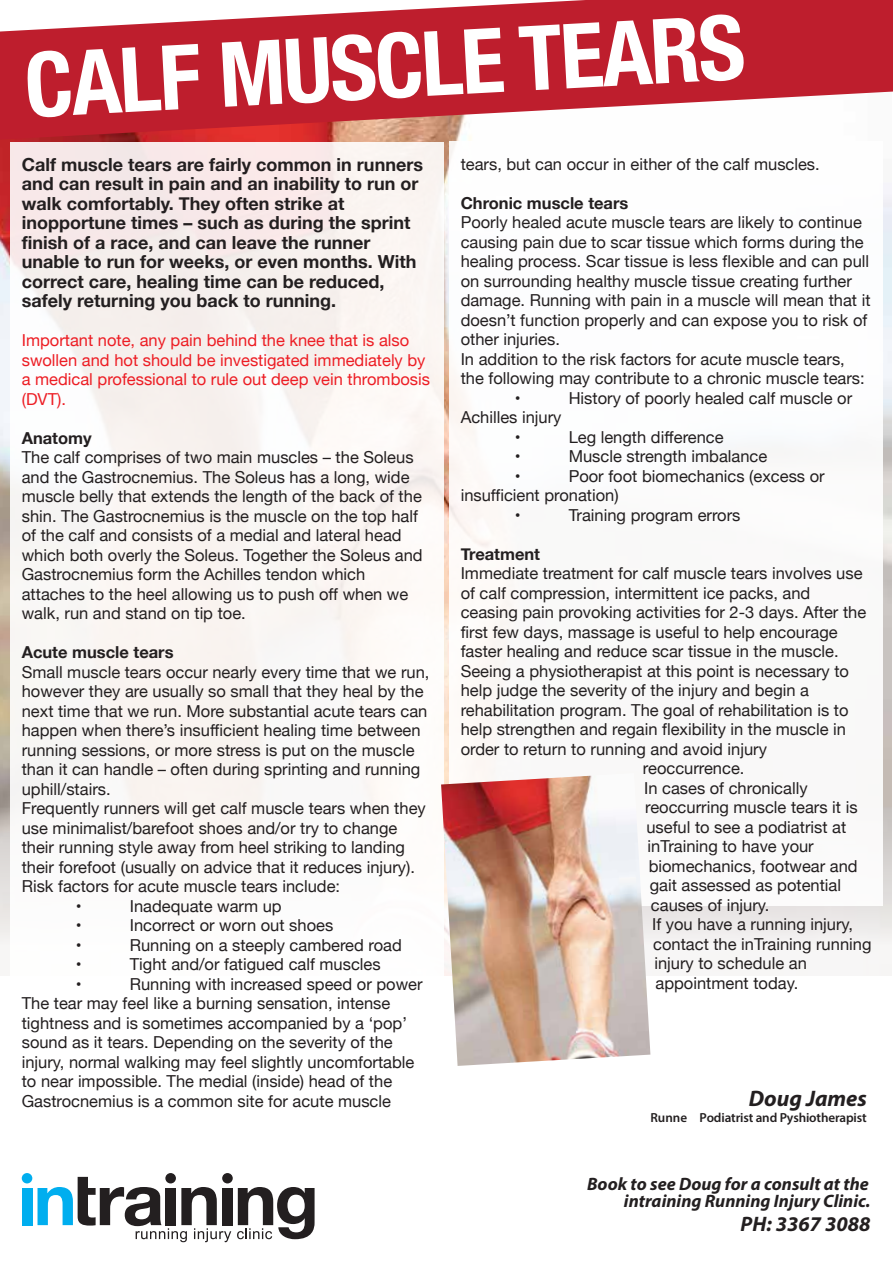
<style>
.page{position:relative;width:893px;height:1263px;background:#fff}
.page>*{position:absolute;margin:0;border:0;box-sizing:border-box;transform-origin:0 0}
.t1{font:700 condensed 90px "Helvetica Neue";color:#fff}
.t2{font:italic 700 22.5px "Myriad Pro";color:#231f20}
.t3{font:italic 700 21px "Myriad Pro";color:#231f20}
.t4{font:700 18px/19.5px "Helvetica Neue";color:#231f20}
.t5{font:italic 700 18px/16.5px "Myriad Pro";color:#231f20;text-align:right}
.t6{font:16.5px/19.5px "Helvetica Neue";color:#231f20}
.t7{font:16.5px/19.5px "Helvetica Neue";color:#ed1d24}
.t8{font:700 16.5px "Helvetica Neue";color:#231f20}
.t9{font:600 13.2px "Myriad Pro";letter-spacing:-.01em;color:#231f20}
</style>
<div class="page">
<img style="left:0;top:140px;width:891px;height:836px">
<div style="left:10px;top:142px;width:433px;height:975px;background:linear-gradient(to bottom,#f7eeeb,#feffff)"></div>
<div style="left:450px;top:142px;width:433px;height:764px;background:#fff"></div>
<svg style="left:0;top:0;width:893px;height:140px;fill:#be1e2d"></svg>
<div style="left:22px;top:1188px;width:10px;height:37px;background:#00aeef"></div>
<div style="left:222px;top:1188px;width:10px;height:37px;background:#231f20"></div>
<div style="left:22px;top:1173px;width:10px;height:10px;background:#00aeef;border-radius:50%"></div>
<div style="left:165px;top:1173px;width:11px;height:10px;background:#231f20;border-radius:50%"></div>
<div style="left:222px;top:1173px;width:11px;height:10px;background:#231f20;border-radius:50%"></div>
<svg style="left:38px;top:1177px;width:193px;height:65px"></svg>
<svg style="left:237px;top:1187px;width:78px;height:52px"></svg>
<img style="left:441px;top:773px;width:209px;height:293px">
<h1 class="t1" style="left:21px;top:10px;width:723px;rotate:-3deg">CALF MUSCLE TEARS</h1>
<p class="t4" style="left:22px;top:155px;width:403px">Calf muscle tears are fairly common in runners and can result in pain and an inability to run or walk comfortably. They often strike at inopportune times – such as during the sprint finish of a race, and can leave the runner unable to run for weeks, or even months. With correct care, healing time can be reduced, safely returning you back to running.</p>
<p class="t7" style="left:22px;top:331px;width:410px">Important note, any pain behind the knee that is also swollen and hot should be investigated immediately by a medical professional to rule out deep vein thrombosis (DVT).</p>
<p class="t8" style="left:22px;top:425px;width:71px">Anatomy</p>
<p class="t6" style="left:22px;top:448px;width:402px">The calf comprises of two main muscles – the Soleus and the Gastrocnemius. The Soleus has a long, wide muscle belly that extends the length of the back of the shin. The Gastrocnemius is the muscle on the top half of the calf and consists of a medial and lateral head which both overly the Soleus. Together the Soleus and Gastrocnemius form the Achilles tendon which attaches to the heel allowing us to push off when we walk, run and stand on tip toe.</p>
<p class="t8" style="left:22px;top:639px;width:153px">Acute muscle tears</p>
<p class="t6" style="left:22px;top:663px;width:409px">Small muscle tears occur nearly every time that we run,</p>
<p class="t6" style="left:22px;top:682px;width:403px">however they are usually so small that they heal by the</p>
<p class="t6" style="left:22px;top:702px;width:407px">next time that we run. More substantial acute tears can</p>
<p class="t6" style="left:22px;top:721px;width:400px">happen when there’s insufficient healing time between</p>
<p class="t6" style="left:22px;top:741px;width:394px">running sessions, or more stress is put on the muscle</p>
<p class="t6" style="left:22px;top:760px;width:400px">than it can handle – often during sprinting and running</p>
<p class="t6" style="left:22px;top:780px;width:90px">uphill/stairs.</p>
<p class="t6" style="left:22px;top:799px;width:405px">Frequently runners will get calf muscle tears when they</p>
<p class="t6" style="left:22px;top:819px;width:377px">use minimalist/barefoot shoes and/or try to change</p>
<p class="t6" style="left:22px;top:838px;width:385px">their running style away from heel striking to landing</p>
<p class="t6" style="left:22px;top:858px;width:395px">their forefoot (usually on advice that it reduces injury).</p>
<p class="t6" style="left:22px;top:877px;width:320px">Risk factors for acute muscle tears include:</p>
<p class="t6" style="left:76px;top:897px;width:7px">•</p>
<p class="t6" style="left:130px;top:897px;width:153px">Inadequate warm up</p>
<p class="t6" style="left:76px;top:916px;width:7px">•</p>
<p class="t6" style="left:130px;top:916px;width:205px">Incorrect or worn out shoes</p>
<p class="t6" style="left:76px;top:936px;width:7px">•</p>
<p class="t6" style="left:130px;top:936px;width:274px">Running on a steeply cambered road</p>
<p class="t6" style="left:76px;top:955px;width:7px">•</p>
<p class="t6" style="left:130px;top:955px;width:252px">Tight and/or fatigued calf muscles</p>
<p class="t6" style="left:76px;top:975px;width:7px">•</p>
<p class="t6" style="left:22px;top:975px;width:402px;text-indent:108px">Running with increased speed or power The tear may feel like a burning sensation, intense tightness and is sometimes accompanied by a ‘pop’ sound as it tears. Depending on the severity of the injury, normal walking may feel slightly uncomfortable to near impossible. The medial (inside) head of the Gastrocnemius is a common site for acute muscle</p>
<p class="t6" style="left:461px;top:155px;width:361px">tears, but can occur in either of the calf muscles.</p>
<p class="t8" style="left:461px;top:190px;width:169px">Chronic muscle tears</p>
<p class="t6" style="left:461px;top:213px;width:403px">Poorly healed acute muscle tears are likely to continue</p>
<p class="t6" style="left:461px;top:233px;width:405px">causing pain due to scar tissue which forms during the</p>
<p class="t6" style="left:461px;top:252px;width:410px">healing process. Scar tissue is less flexible and can pull</p>
<p class="t6" style="left:461px;top:272px;width:393px">on surrounding healthy muscle tissue creating further</p>
<p class="t6" style="left:461px;top:291px;width:411px">damage. Running with pain in a muscle will mean that it</p>
<p class="t6" style="left:461px;top:311px;width:408px">doesn’t function properly and can expose you to risk of</p>
<p class="t6" style="left:461px;top:330px;width:101px">other injuries.</p>
<p class="t6" style="left:461px;top:350px;width:386px">In addition to the risk factors for acute muscle tears,</p>
<p class="t6" style="left:461px;top:369px;width:406px">the following may contribute to a chronic muscle tears:</p>
<p class="t6" style="left:515px;top:389px;width:7px">•</p>
<p class="t6" style="left:569px;top:389px;width:285px">History of poorly healed calf muscle or</p>
<p class="t6" style="left:515px;top:408px;width:48px;text-indent:-54px">Achilles injury •</p>
<p class="t6" style="left:569px;top:428px;width:156px">Leg length difference</p>
<p class="t6" style="left:515px;top:447px;width:7px">•</p>
<p class="t6" style="left:569px;top:447px;width:200px">Muscle strength imbalance</p>
<p class="t6" style="left:515px;top:467px;width:7px">•</p>
<p class="t6" style="left:569px;top:467px;width:258px">Poor foot biomechanics (excess or</p>
<p class="t6" style="left:461px;top:486px;width:160px">insufficient pronation)</p>
<p class="t6" style="left:515px;top:506px;width:7px">•</p>
<p class="t6" style="left:569px;top:506px;width:173px">Training program errors</p>
<p class="t8" style="left:461px;top:541px;width:81px">Treatment</p>
<p class="t6" style="left:461px;top:564px;width:403px">Immediate treatment for calf muscle tears involves use</p>
<p class="t6" style="left:461px;top:584px;width:351px">of calf compression, intermittent ice packs, and</p>
<p class="t6" style="left:461px;top:603px;width:407px">ceasing pain provoking activities for 2-3 days. After the</p>
<p class="t6" style="left:461px;top:623px;width:379px">first few days, massage is useful to help encourage</p>
<p class="t6" style="left:461px;top:642px;width:380px">faster healing and reduce scar tissue in the muscle.</p>
<p class="t6" style="left:461px;top:662px;width:390px">Seeing a physiotherapist at this point is necessary to</p>
<p class="t6" style="left:461px;top:681px;width:350px">help judge the severity of the injury and begin a</p>
<p class="t6" style="left:461px;top:701px;width:389px">rehabilitation program. The goal of rehabilitation is to</p>
<p class="t6" style="left:461px;top:720px;width:387px">help strengthen and regain flexibility in the muscle in</p>
<p class="t6" style="left:461px;top:740px;width:308px">order to return to running and avoid injury</p>
<p class="t6" style="left:643px;top:759px;width:103px">reoccurrence.</p>
<p class="t6" style="left:644px;top:779px;width:165px">In cases of chronically</p>
<p class="t6" style="left:645px;top:798px;width:214px">reoccurring muscle tears it is</p>
<p class="t6" style="left:646px;top:818px;width:201px">useful to see a podiatrist at</p>
<p class="t6" style="left:647px;top:838px;width:168px">inTraining to have your</p>
<p class="t6" style="left:649px;top:857px;width:211px">biomechanics, footwear and</p>
<p class="t6" style="left:650px;top:877px;width:193px">gait assessed as potential</p>
<p class="t6" style="left:651px;top:896px;width:120px">causes of injury.</p>
<p class="t6" style="left:652px;top:916px;width:203px">If you have a running injury,</p>
<p class="t6" style="left:653px;top:935px;width:220px">contact the inTraining running</p>
<p class="t6" style="left:654px;top:955px;width:154px">injury to schedule an</p>
<p class="t6" style="left:655px;top:974px;width:144px">appointment today.</p>
<h2 class="t2" style="left:749px;top:1084px;width:120px">Doug James</h2>
<p class="t9" style="left:650px;top:1109px;width:218px">Runne Podiatrist and Pyshiotherapist</p>
<p class="t5" style="left:587px;top:1175px;width:285px">Book to see Doug for a consult at the intraining Running Injury Clinic.</p>
<p class="t3" style="left:741px;top:1210px;width:131px">PH: 3367 3088</p>
</div>
